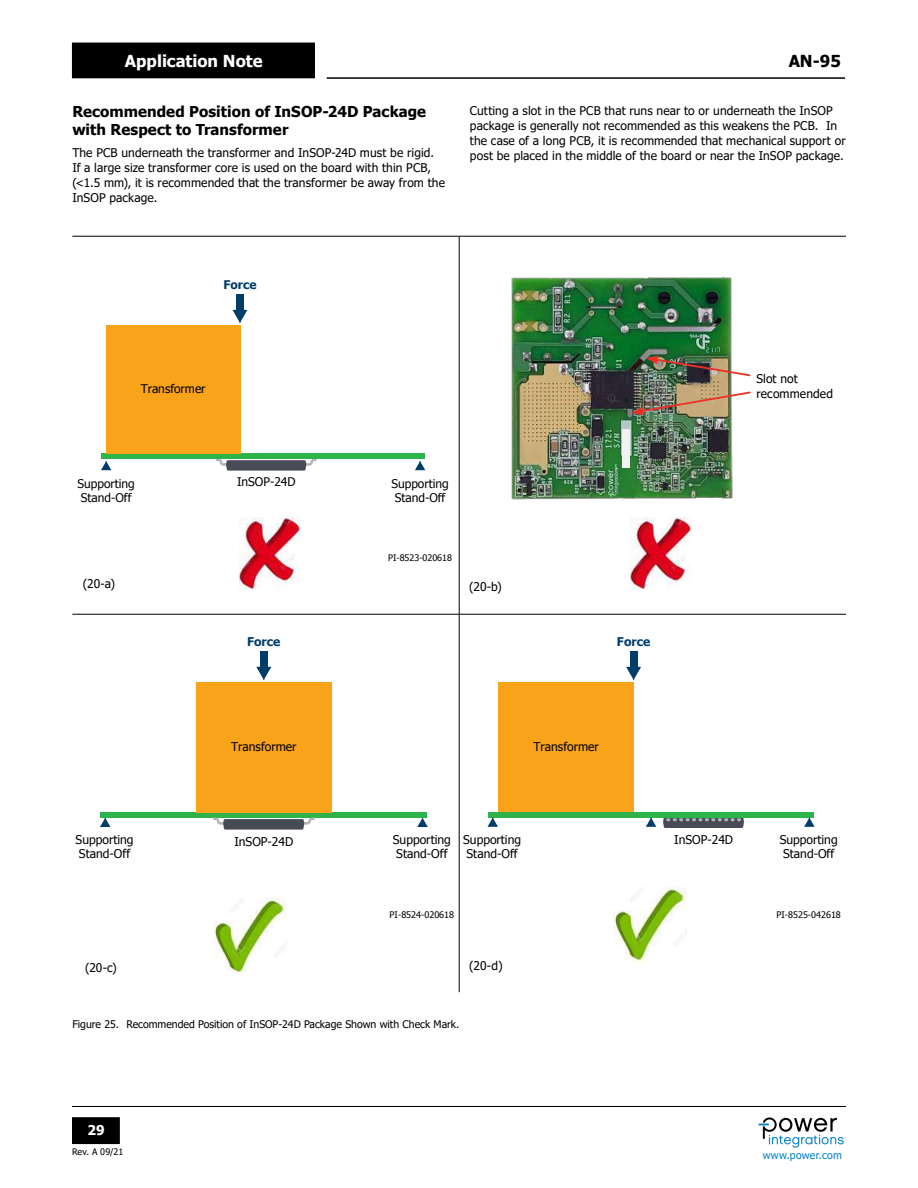
<style>
.page{position:relative;width:918px;height:1188px;background:#fff}
.page>*{position:absolute;margin:0;border:0;box-sizing:border-box;transform-origin:0 0}
.t1{font:700 16.5px "Tahoma";color:#fff}
.t2{font:700 16.5px "Tahoma";color:#000}
.t3{font:700 15px/18px "Tahoma";letter-spacing:.005em;color:#000}
.t4{font:700 13.5px "Tahoma";color:#fff}
.t5{font:12.15px/14.5px "Tahoma";color:#000}
.t6{font:700 12.15px "Tahoma";color:#003d69}
.t7{font:12px/15px "Tahoma";letter-spacing:.01em;color:#000}
.t8{font:700 12px "Tahoma";color:#003d69}
.t9{font:10.5px "Tahoma";color:#000}
.t10{font:10.5px "Tahoma";letter-spacing:.03em;color:#0081c9}
.t11{font:9px "Tahoma";color:#000}
</style>
<div class="page">
<hr style="left:72px;top:1106px;width:774px;height:1px;background:#000">
<hr style="left:327px;top:77px;width:518px;height:2px;background:#000">
<div style="left:73px;top:1118px;width:46px;height:25px;background:#000"></div>
<div style="left:72px;top:1117px;width:48px;height:27px;border:2px solid #000"></div>
<div style="left:73px;top:43px;width:241px;height:35px;background:#000"></div>
<svg style="left:758px;top:1118px;width:88px;height:30px"></svg>
<img style="left:511px;top:277px;width:222px;height:223px">
<hr style="left:459px;top:236px;width:1px;height:378px;background:#000">
<hr style="left:72px;top:614px;width:387px;height:1px;background:#000">
<hr style="left:459px;top:614px;width:387px;height:1px;background:#000">
<hr style="left:459px;top:614px;width:1px;height:378px;background:#000">
<hr style="left:72px;top:236px;width:387px;height:1px;background:#000">
<hr style="left:459px;top:236px;width:387px;height:1px;background:#000">
<svg style="left:233px;top:309px;width:14px;height:14px"></svg>
<svg style="left:101px;top:461px;width:10px;height:9px"></svg>
<svg style="left:415px;top:461px;width:10px;height:9px"></svg>
<div style="left:236px;top:294px;width:8px;height:16px;background:#003d69"></div>
<div style="left:102px;top:454px;width:323px;height:5px;background:#2cb34a"></div>
<svg style="left:216px;top:459px;width:101px;height:12px"></svg>
<div style="left:106px;top:325px;width:134px;height:129px;background:#f9a31a"></div>
<div style="left:101px;top:812px;width:326px;height:6px;background:#2cb34a"></div>
<svg style="left:256px;top:659px;width:15px;height:21px"></svg>
<div style="left:260px;top:651px;width:7px;height:16px;background:#003d69"></div>
<svg style="left:100px;top:818px;width:11px;height:9px"></svg>
<svg style="left:417px;top:818px;width:11px;height:9px"></svg>
<svg style="left:213px;top:817px;width:102px;height:13px"></svg>
<div style="left:196px;top:682px;width:136px;height:130px;background:#f9a31a"></div>
<div style="left:488px;top:812px;width:326px;height:5px;background:#2cb34a"></div>
<svg style="left:626px;top:659px;width:15px;height:21px"></svg>
<div style="left:630px;top:651px;width:7px;height:16px;background:#003d69"></div>
<svg style="left:488px;top:818px;width:10px;height:9px"></svg>
<svg style="left:804px;top:818px;width:11px;height:9px"></svg>
<svg style="left:646px;top:818px;width:10px;height:9px"></svg>
<svg style="left:663px;top:817px;width:81px;height:11px"></svg>
<div style="left:499px;top:682px;width:135px;height:130px;background:#f9a31a"></div>
<img style="left:240px;top:517px;width:61px;height:72px">
<img style="left:631px;top:517px;width:61px;height:72px">
<img style="left:214px;top:898px;width:72px;height:75px">
<img style="left:613px;top:886px;width:73px;height:76px">
<img style="left:622px;top:429px;width:8px;height:39px">
<img style="left:631px;top:390px;width:120px;height:25px">
<img style="left:646px;top:356px;width:105px;height:21px">
<h1 class="t1" style="left:125px;top:55px;width:139px">Application Note</h1>
<h1 class="t2" style="left:789px;top:55px;width:54px">AN-95</h1>
<p class="t3" style="left:72px;top:103px;width:355px">Recommended Position of InSOP-24D Package with Respect to Transformer</p>
<p class="t7" style="left:72px;top:146px;width:374px">The PCB underneath the transformer and InSOP-24D must be rigid.<br>If a large size transformer core is used on the board with thin PCB, (&lt;1.5 mm), it is recommended that the transformer be away from the InSOP package.</p>
<p class="t7" style="left:470px;top:104px;width:377px">Cutting a slot in the PCB that runs near to or underneath the InSOP package is generally not recommended as this weakens the PCB. In the case of a long PCB, it is recommended that mechanical support or post be placed in the middle of the board or near the InSOP package.</p>
<p class="t8" style="left:223px;top:278px;width:34px">Force</p>
<p class="t7" style="left:141px;top:382px;width:66px">Transformer</p>
<p class="t7" style="left:77px;top:477px;width:59px;line-height:14.4px">Supporting<br>Stand-Off</p>
<p class="t7" style="left:83px;top:577px;width:34px">(20-a)</p>
<p class="t7" style="left:237px;top:476px;width:60px">InSOP-24D</p>
<p class="t6" style="left:247px;top:634px;width:35px">Force</p>
<p class="t7" style="left:391px;top:477px;width:59px;line-height:14.4px">Supporting<br>Stand-Off</p>
<p class="t11" style="left:388px;top:555px;width:65px">PI-8523-020618</p>
<p class="t7" style="left:469px;top:580px;width:34px">(20-b)</p>
<p class="t8" style="left:617px;top:634px;width:35px">Force</p>
<p class="t7" style="left:756px;top:373px;width:78px">Slot not recommended</p>
<p class="t5" style="left:231px;top:740px;width:67px">Transformer</p>
<p class="t7" style="left:533px;top:740px;width:67px">Transformer</p>
<p class="t5" style="left:76px;top:833px;width:60px">Supporting<br>Stand-Off</p>
<p class="t5" style="left:393px;top:833px;width:60px">Supporting<br>Stand-Off</p>
<p class="t5" style="left:234px;top:835px;width:61px">InSOP-24D</p>
<p class="t7" style="left:674px;top:833px;width:60px">InSOP-24D</p>
<p class="t7" style="left:463px;top:833px;width:59px;line-height:14.5px">Supporting<br>Stand-Off</p>
<p class="t7" style="left:780px;top:833px;width:59px;line-height:14.5px">Supporting<br>Stand-Off</p>
<p class="t7" style="left:85px;top:961px;width:33px">(20-c)</p>
<p class="t11" style="left:390px;top:911px;width:66px">PI-8524-020618</p>
<p class="t7" style="left:469px;top:960px;width:35px">(20-d)</p>
<p class="t11" style="left:777px;top:911px;width:66px">PI-8525-042618</p>
<p class="t9" style="left:72px;top:1020px;width:389px">Figure 25. Recommended Position of InSOP-24D Package Shown with Check Mark.</p>
<p class="t4" style="left:88px;top:1125px;width:19px">29</p>
<p class="t11" style="left:72px;top:1148px;width:53px">Rev. A 09/21</p>
<p class="t10" style="left:763px;top:1151px;width:81px">www.power.com</p>
</div>
